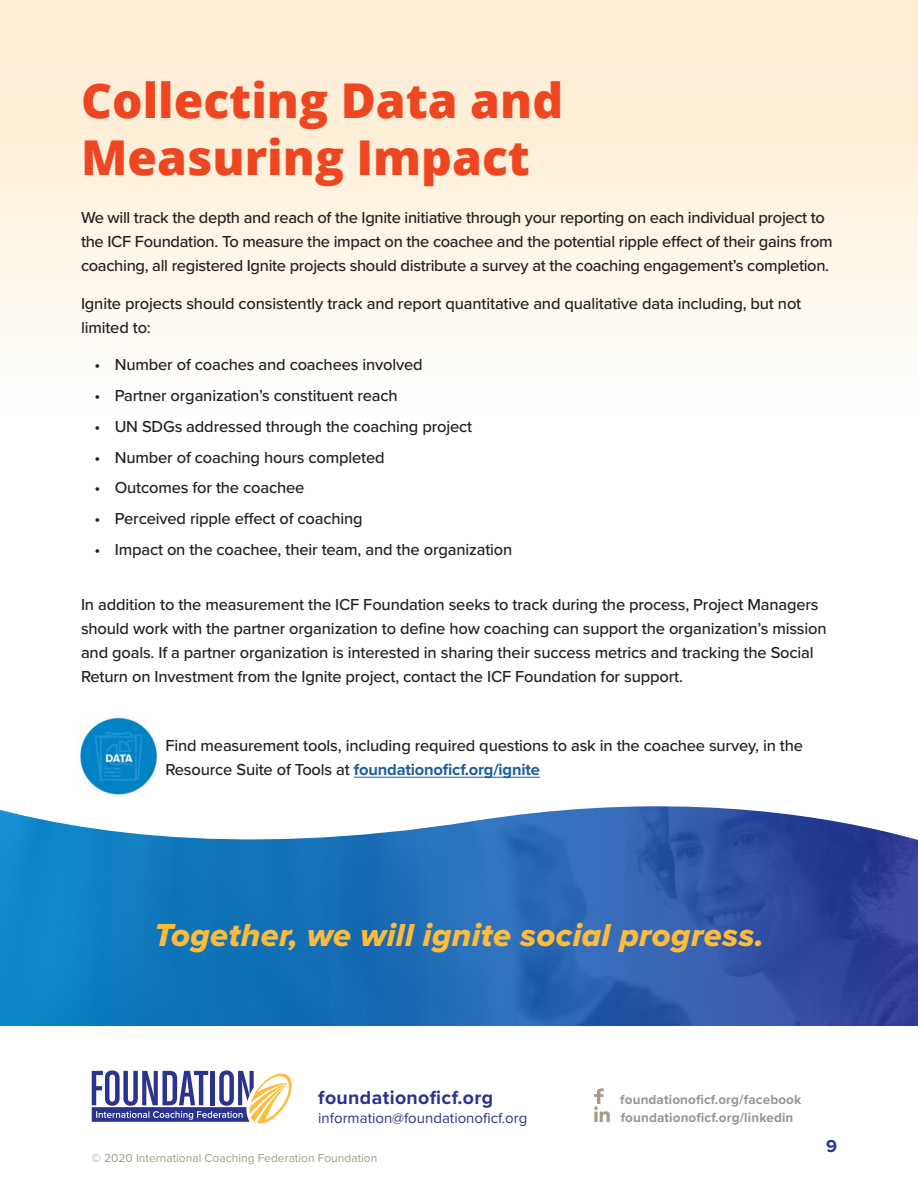
<style>
.page{position:relative;width:918px;height:1188px;background:#fff}
.page>*{position:absolute;margin:0;border:0;box-sizing:border-box;transform-origin:0 0}
.t1{font:800 48px/57.6px "Open Sans";color:#ef4622}
.t2{font:33px "Proxima Nova Extrabld It";letter-spacing:.01em;color:#fdbc3b}
.t3{font:700 19.5px "Proxima Nova";letter-spacing:.02em;color:#2a338d}
.t4{font:700 18px "Proxima Nova";color:#2a338d}
.t5{font:500 16.5px/24px "Proxima Nova";letter-spacing:-.01em;color:#221f1f}
.t6{font:15px "Proxima Nova";color:#2a338d}
.t7{font:700 13.5px/18px "Proxima Nova";letter-spacing:.01em;color:#939597}
.t8{font:12px "Proxima Nova";color:#a49c87}
.s1{font-weight:700;color:#1f5d9e}
</style>
<div class="page">
<svg style="left:0;top:715px;width:918px;height:305px"></svg>
<svg style="left:594px;top:1088px;width:16px;height:34px"></svg>
<svg style="left:92px;top:1070px;width:200px;height:54px"></svg>
<img style="left:77px;top:716px;width:83px;height:80px">
<hr style="left:354px;top:777px;width:186px;height:1px;background:#1f5d9e">
<h1 class="t1" style="left:81px;top:76px;width:484px">Collecting Data and<br>Measuring Impact</h1>
<p class="t5" style="left:81px;top:207px;width:753px">We will track the depth and reach of the Ignite initiative through your reporting on each individual project to the ICF Foundation. To measure the impact on the coachee and the potential ripple effect of their gains from coaching, all registered Ignite projects should distribute a survey at the coaching engagement’s completion.</p>
<p class="t5" style="left:81px;top:292px;width:722px">Ignite projects should consistently track and report quantitative and qualitative data including, but not limited to:</p>
<p class="t5" style="left:94px;top:354px;width:330px">• Number of coaches and coachees involved</p>
<p class="t5" style="left:94px;top:384px;width:305px">• Partner organization’s constituent reach</p>
<p class="t5" style="left:94px;top:415px;width:379px">• UN SDGs addressed through the coaching project</p>
<p class="t5" style="left:94px;top:446px;width:292px">• Number of coaching hours completed</p>
<p class="t5" style="left:94px;top:477px;width:211px">• Outcomes for the coachee</p>
<p class="t5" style="left:94px;top:507px;width:270px">• Perceived ripple effect of coaching</p>
<p class="t5" style="left:94px;top:538px;width:419px">• Impact on the coachee, their team, and the organization</p>
<p class="t5" style="left:81px;top:593px;width:747px">In addition to the measurement the ICF Foundation seeks to track during the process, Project Managers should work with the partner organization to define how coaching can support the organization’s mission and goals. If a partner organization is interested in sharing their success metrics and tracking the Social Return on Investment from the Ignite project, contact the ICF Foundation for support.</p>
<p class="t5" style="left:165px;top:734px;width:639px">Find measurement tools, including required questions to ask in the coachee survey, in the<br>Resource Suite of Tools at <span class="s1">foundationoficf.org/ignite</span></p>
<h2 class="t2" style="left:154px;top:921px;width:611px">Together, we will ignite social progress.</h2>
<p class="t3" style="left:318px;top:1089px;width:177px">foundationoficf.org</p>
<p class="t6" style="left:318px;top:1112px;width:211px">information@foundationoficf.org</p>
<p class="t8" style="left:92px;top:1153px;width:287px">© 2020 International Coaching Federation Foundation</p>
<p class="t7" style="left:620px;top:1091px;width:183px">foundationoficf.org/facebook foundationoficf.org/linkedin</p>
<p class="t4" style="left:826px;top:1138px;width:12px">9</p>
</div>
